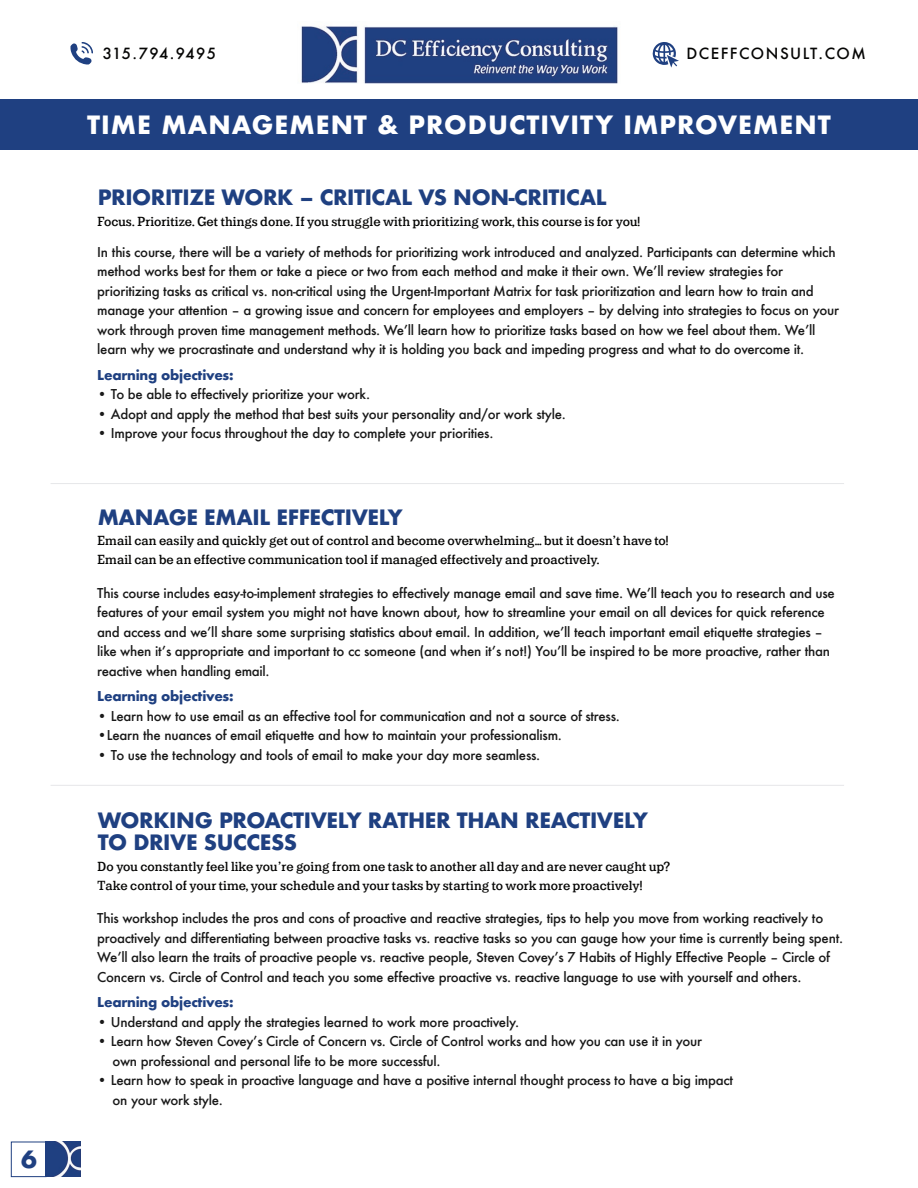
<style>
.page{position:relative;width:918px;height:1188px;background:#fff}
.page>*{position:absolute;margin:0;border:0;box-sizing:border-box;transform-origin:0 0}
.t1{font:700 24.45px "Futura";letter-spacing:.04em;color:#fff}
.t2{font:700 23.25px "Futura";color:#1f4081}
.t3{font:700 20.55px/22px "Futura";letter-spacing:-.02em;color:#1f4081}
.t4{font:500 15px "Futura";letter-spacing:.1em;color:#050504}
.t5{font:500 15px "Futura";letter-spacing:.02em;color:#050504}
.t6{font:600 14.7px/19px "Lehigh Personal";color:#050504}
.t7{font:500 13.2px/19.5px "Futura";letter-spacing:-.02em;color:#191919}
.t8{font:700 13.2px "Futura";letter-spacing:-.02em;color:#1f4081}
</style>
<div class="page">
<img style="left:46px;top:1142px;width:35px;height:35px">
<div style="left:11px;top:1142px;width:35px;height:35px;border:1px solid #1f4081"></div>
<div style="left:0;top:99px;width:918px;height:51px;background:#1f4081"></div>
<hr style="left:51px;top:785px;width:793px;height:1px;background:#e6e7e9">
<hr style="left:51px;top:483px;width:793px;height:1px;background:#e6e7e9">
<img style="left:301px;top:26px;width:317px;height:58px">
<svg style="left:70px;top:42px;width:23px;height:23px"></svg>
<svg style="left:652px;top:42px;width:27px;height:26px"></svg>
<h2 class="t2" style="left:21px;top:1142px;width:17px">6</h2>
<p class="t5" style="left:103px;top:43px;width:115px">315.794.9495</p>
<p class="t4" style="left:686px;top:43px;width:181px">DCEFFCONSULT.COM</p>
<h1 class="t1" style="left:87px;top:107px;width:745px">TIME MANAGEMENT &amp; PRODUCTIVITY IMPROVEMENT</h1>
<h3 class="t3" style="left:98px;top:186px;width:511px">PRIORITIZE WORK – CRITICAL VS NON-CRITICAL</h3>
<p class="t6" style="left:97px;top:211px;width:544px">Focus. Prioritize. Get things done. If you struggle with prioritizing work, this course is for you!</p>
<p class="t7" style="left:97px;top:242px;width:743px">In this course, there will be a variety of methods for prioritizing work introduced and analyzed. Participants can determine which method works best for them or take a piece or two from each method and make it their own. Weʼll review strategies for prioritizing tasks as critical vs. non-critical using the Urgent-Important Matrix for task prioritization and learn how to train and manage your attention – a growing issue and concern for employees and employers – by delving into strategies to focus on your work through proven time management methods. Weʼll learn how to prioritize tasks based on how we feel about them. Weʼll learn why we procrastinate and understand why it is holding you back and impeding progress and what to do overcome it.</p>
<p class="t8" style="left:97px;top:365px;width:138px">Learning objectives:</p>
<p class="t7" style="left:97px;top:385px;width:274px">• To be able to effectively prioritize your work.</p>
<p class="t7" style="left:97px;top:404px;width:470px">• Adopt and apply the method that best suits your personality and/or work style.</p>
<p class="t7" style="left:97px;top:424px;width:398px">• Improve your focus throughout the day to complete your priorities.</p>
<h3 class="t3" style="left:98px;top:506px;width:306px">MANAGE EMAIL EFFECTIVELY</h3>
<p class="t6" style="left:97px;top:531px;width:573px">Email can easily and quickly get out of control and become overwhelming… but it doesn’t have to!<br>Email can be an effective communication tool if managed effectively and proactively.</p>
<p class="t7" style="left:97px;top:583px;width:739px">This course includes easy-to-implement strategies to effectively manage email and save time. Weʼll teach you to research and use features of your email system you might not have known about, how to streamline your email on all devices for quick reference and access and weʼll share some surprising statistics about email. In addition, weʼll teach important email etiquette strategies – like when itʼs appropriate and important to cc someone (and when itʼs not!) Youʼll be inspired to be more proactive, rather than reactive when handling email.</p>
<p class="t8" style="left:97px;top:687px;width:138px">Learning objectives:</p>
<p class="t7" style="left:97px;top:706px;width:524px">• Learn how to use email as an effective tool for communication and not a source of stress.</p>
<p class="t7" style="left:97px;top:725px;width:466px">•Learn the nuances of email etiquette and how to maintain your professionalism.</p>
<p class="t7" style="left:97px;top:745px;width:445px">• To use the technology and tools of email to make your day more seamless.</p>
<h3 class="t3" style="left:98px;top:809px;width:552px">WORKING PROACTIVELY RATHER THAN REACTIVELY<br>TO DRIVE SUCCESS</h3>
<p class="t6" style="left:97px;top:857px;width:575px">Do you constantly feel like you’re going from one task to another all day and are never caught up?<br>Take control of your time, your schedule and your tasks by starting to work more proactively!</p>
<p class="t7" style="left:97px;top:908px;width:747px">This workshop includes the pros and cons of proactive and reactive strategies, tips to help you move from working reactively to proactively and differentiating between proactive tasks vs. reactive tasks so you can gauge how your time is currently being spent.<br>Weʼll also learn the traits of proactive people vs. reactive people, Steven Coveyʼs 7 Habits of Highly Effective People – Circle of Concern vs. Circle of Control and teach you some effective proactive vs. reactive language to use with yourself and others.</p>
<p class="t8" style="left:97px;top:993px;width:138px">Learning objectives:</p>
<p class="t7" style="left:97px;top:1012px;width:424px">• Understand and apply the strategies learned to work more proactively.</p>
<p class="t7" style="left:113px;top:1031px;width:591px;text-indent:-15px">• Learn how Steven Coveyʼs Circle of Concern vs. Circle of Control works and how you can use it in your own professional and personal life to be more successful.</p>
<p class="t7" style="left:113px;top:1070px;width:622px;text-indent:-15px">• Learn how to speak in proactive language and have a positive internal thought process to have a big impact on your work style.</p>
</div>
